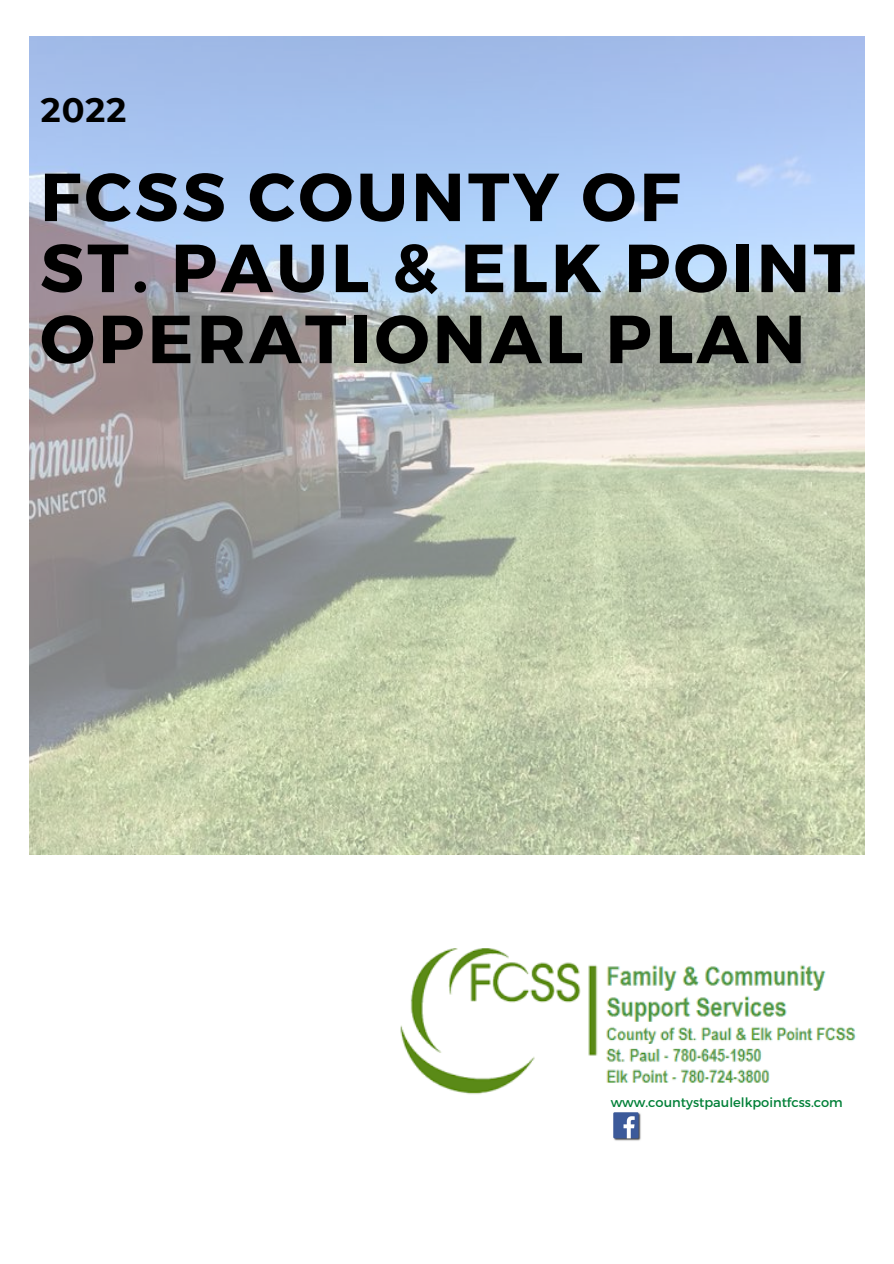
<style>
.page{position:relative;width:894px;height:1264px;background:#fff}
.page>*{position:absolute;margin:0;border:0;box-sizing:border-box;transform-origin:0 0}
.t1{font:700 67.8px/70.9px "Montserrat";letter-spacing:.05em;color:#000}
.t2{font:700 33.6px "Montserrat";color:#000}
.t3{font:13.05px "Montserrat";color:#008037}
</style>
<div class="page">
<img style="left:29px;top:37px;width:835px;height:817px">
<img style="left:400px;top:948px;width:456px;height:147px">
<img style="left:613px;top:1112px;width:28px;height:29px">
<p class="t2" style="left:41px;top:90px;width:87px">2022</p>
<p class="t1" style="left:40px;top:158px;width:641px">FCSS COUNTY OF</p>
<p class="t1" style="left:40px;top:229px;width:816px">ST. PAUL &amp; ELK POINT<br>OPERATIONAL PLAN</p>
<p class="t3" style="left:610px;top:1093px;width:233px">www.countystpaulelkpointfcss.com</p>
</div>
